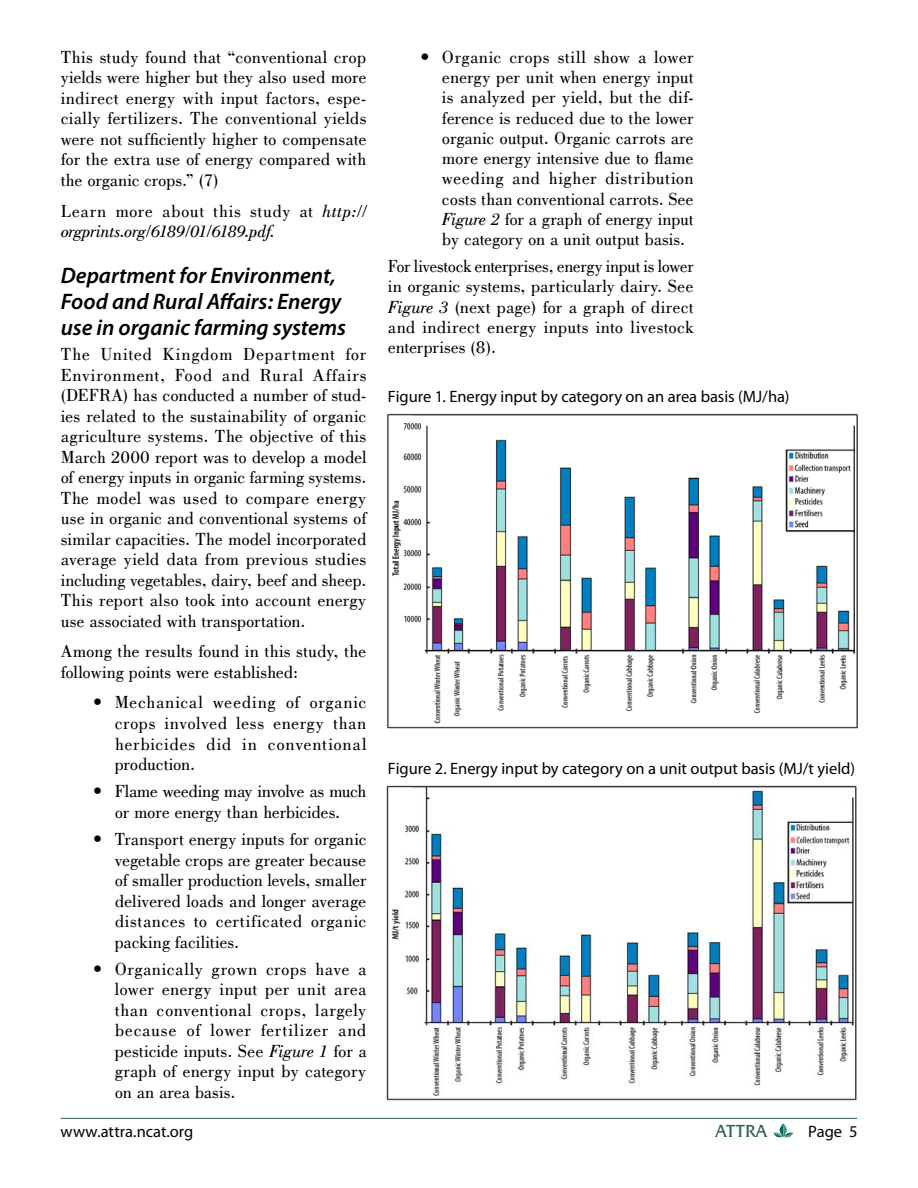
<style>
.page{position:relative;width:918px;height:1188px;background:#fff}
.page>*{position:absolute;margin:0;border:0;box-sizing:border-box;transform-origin:0 0}
.t1{font:italic 600 22.5px/25.8px "Myriad Pro";color:#000}
.t2{font:18px/20.5px "Bodoni";letter-spacing:.005em;color:#000;text-align:justify}
.t3{font:italic 18px/20.5px "Bodoni";letter-spacing:-.005em;color:#000}
.t4{font:18px "Friz Quadrata IT Cby BT";letter-spacing:-.01em;color:#2e5f53}
.t5{font:16.5px "Myriad Pro";color:#000}
.s1{font-style:normal}
.s2{font-style:italic}
</style>
<div class="page">
<svg style="left:773px;top:1123px;width:20px;height:15px"></svg>
<img style="left:386px;top:413px;width:471px;height:315px">
<img style="left:386px;top:785px;width:471px;height:316px">
<hr style="left:61px;top:1118px;width:796px;height:1px;background:#2e5f53">
<p class="t2" style="left:61px;top:47px;width:307px">This study found that “conventional crop yields were higher but they also used more indirect energy with input factors, espe&shy;cially fertilizers. The conventional yields were not sufficiently higher to compensate for the extra use of energy compared with the organic crops.” (7)</p>
<p class="t3" style="left:61px;top:201px;width:307px"><span class="s1">Learn more about this study at</span> http:// orgprints.org/6189/01/6189.pdf.</p>
<p class="t1" style="left:61px;top:265px;width:287px">Department for Environment,<br>Food and Rural Affairs: Energy use in organic farming systems</p>
<p class="t2" style="left:61px;top:344px;width:307px">The United Kingdom Department for Environment, Food and Rural Affairs (DEFRA) has conducted a number of stud&shy;ies related to the sustainability of organic agriculture systems. The objective of this March 2000 report was to develop a model of energy inputs in organic farming systems.<br>The model was used to compare energy use in organic and conventional systems of similar capacities. The model incorporated average yield data from previous studies including vegetables, dairy, beef and sheep.<br>This report also took into account energy use associated with transportation.</p>
<p class="t2" style="left:61px;top:641px;width:307px">Among the results found in this study, the following points were established:</p>
<p class="t2" style="left:115px;top:693px;width:253px">Mechanical weeding of organic crops involved less energy than herbicides did in conventional production.</p>
<p class="t2" style="left:115px;top:781px;width:253px">Flame weeding may involve as much or more energy than herbicides.</p>
<p class="t2" style="left:115px;top:829px;width:253px">Transport energy inputs for organic vegetable crops are greater because of smaller production levels, smaller delivered loads and longer average distances to certificated organic packing facilities.</p>
<p class="t2" style="left:115px;top:959px;width:253px">Organically grown crops have a lower energy input per unit area than conventional crops, largely because of lower fertilizer and pesticide inputs. See <span class="s2">Figure 1</span> for a graph of energy input by category on an area basis.</p>
<p class="t2" style="left:93px;top:693px;width:10px">•</p>
<p class="t2" style="left:93px;top:781px;width:10px">•</p>
<p class="t2" style="left:93px;top:829px;width:10px">•</p>
<p class="t2" style="left:93px;top:959px;width:10px">•</p>
<p class="t2" style="left:442px;top:47px;width:253px">Organic crops still show a lower energy per unit when energy input is analyzed per yield, but the dif&shy;ference is reduced due to the lower organic output. Organic carrots are more energy intensive due to flame weeding and higher distribution costs than conventional carrots. See <span class="s2">Figure 2</span> for a graph of energy input by category on a unit output basis.</p>
<p class="t2" style="left:388px;top:256px;width:307px">For livestock enterprises, energy input is lower in organic systems, particularly dairy. See <span class="s2">Figure 3</span> (next page) for a graph of direct and indirect energy inputs into livestock enterprises (8).</p>
<p class="t2" style="left:420px;top:47px;width:10px">•</p>
<p class="t5" style="left:388px;top:391px;width:403px">Figure 1. Energy input by category on an area basis (MJ/ha)</p>
<p class="t5" style="left:388px;top:763px;width:469px">Figure 2. Energy input by category on a unit output basis (MJ/t yield)</p>
<p class="t5" style="left:60px;top:1126px;width:135px">www.attra.ncat.org</p>
<p class="t4" style="left:715px;top:1120px;width:53px">ATTRA</p>
<p class="t5" style="left:808px;top:1126px;width:51px">Page 5</p>
</div>
